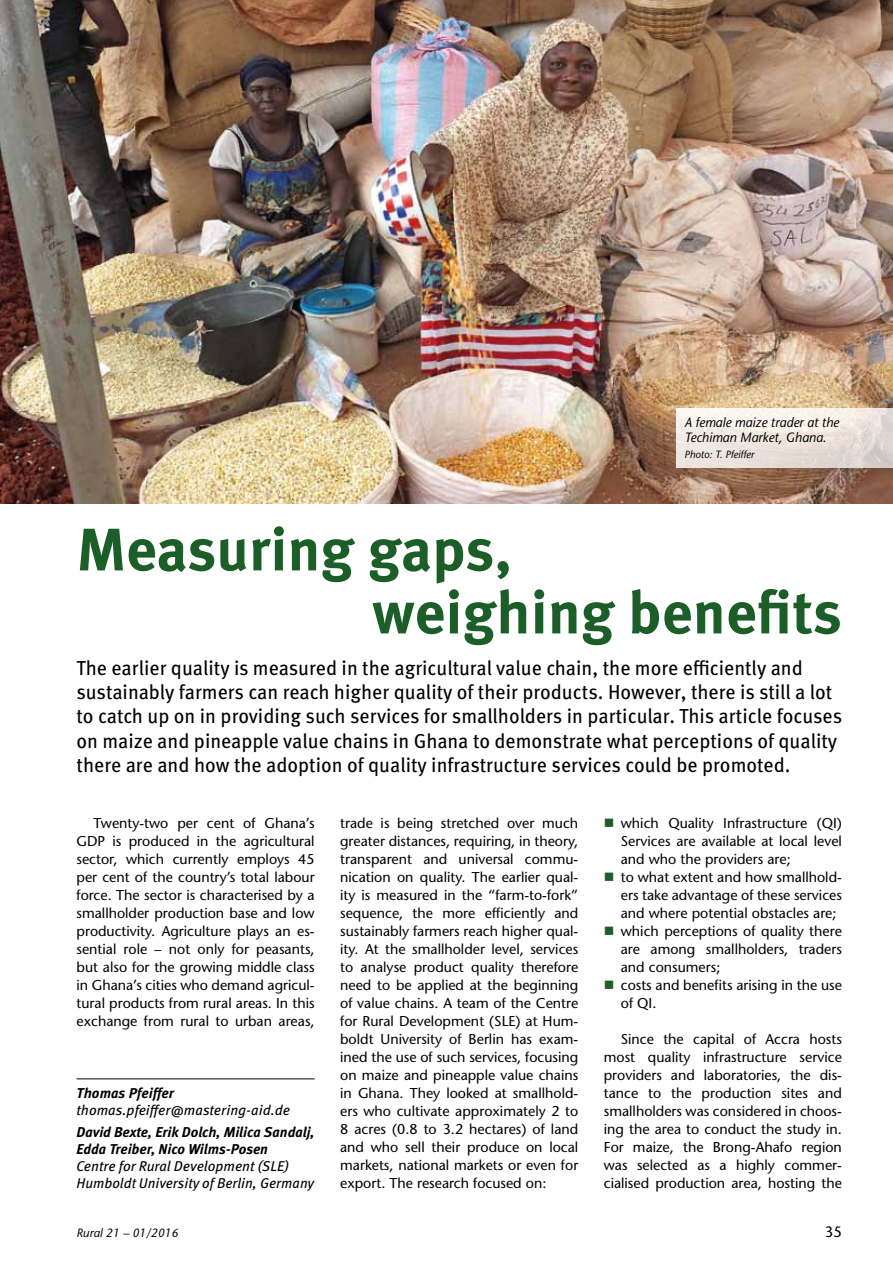
<style>
.page{position:relative;width:893px;height:1263px;background:#fff}
.page>*{position:absolute;margin:0;border:0;box-sizing:border-box;transform-origin:0 0}
.t1{font:700 60px/63px "Meta Pro";color:#1c5e28}
.t2{font:20.25px/24.3px "Meta Pro";color:#000}
.t3{font:500 15px "Stone Sans Std";color:#000}
.t4{font:500 14.25px/18px "Stone Sans Std";color:#000;text-align:justify}
.t5{font:italic 14.25px/17.1px "Meta Pro";color:#000}
.t6{font:italic 700 14.25px/17.1px "Meta Pro";color:#000}
.t7{font:italic 500 13.5px/15.8px "Stone Sans Std";color:#000;scale:.95 1}
.t8{font:italic 500 12px "Stone Sans Std";color:#000}
.t9{font:italic 500 10.5px "Stone Sans Std";color:#000}
</style>
<div class="page">
<img style="left:0;top:0;width:893px;height:504px">
<svg style="left:676px;top:408px;width:217px;height:60px;background:#ece5df"></svg>
<hr style="left:77px;top:1078px;width:238px;height:1px;background:#000">
<p class="t7" style="left:685px;top:414px;width:164px">A female maize trader at the<br>Techiman Market, Ghana.</p>
<p class="t9" style="left:685px;top:448px;width:71px">Photo: T. Pfeiffer</p>
<h1 class="t1" style="left:372px;top:520px;width:471px;text-indent:-296px">Measuring gaps,<br>weighing benefits</h1>
<p class="t2" style="left:77px;top:656px;width:767px">The earlier quality is measured in the agricultural value chain, the more efficiently and sustainably farmers can reach higher quality of their products. However, there is still a lot to catch up on in providing such services for smallholders in particular. This article focuses on maize and pineapple value chains in Ghana to demonstrate what perceptions of quality there are and how the adoption of quality infrastructure services could be promoted.</p>
<p class="t4" style="left:77px;top:814px;width:240px;text-indent:17px">Twenty-two per cent of Ghana’s GDP is produced in the agricultural sector, which currently employs 45 per cent of the country’s total labour force. The sector is characterised by a smallholder production base and low productivity. Agriculture plays an es&shy;sential role – not only for peasants, but also for the growing middle class in Ghana’s cities who demand agricul&shy;tural products from rural areas. In this exchange from rural to urban areas,</p>
<p class="t4" style="left:340px;top:814px;width:240px">trade is being stretched over much greater distances, requiring, in theory, transparent and universal commu&shy;nication on quality. The earlier qual&shy;ity is measured in the “farm-to-fork” sequence, the more efficiently and sustainably farmers reach higher qual&shy;ity. At the smallholder level, services to analyse product quality therefore need to be applied at the beginning of value chains. A team of the Centre for Rural Development (SLE) at Hum&shy;boldt University of Berlin has exam&shy;ined the use of such services, focusing on maize and pineapple value chains in Ghana. They looked at smallhold&shy;ers who cultivate approximately 2 to 8 acres (0.8 to 3.2 hectares) of land and who sell their produce on local markets, national markets or even for export. The research focused on:</p>
<p class="t4" style="left:621px;top:814px;width:223px;text-align:left">which Quality Infrastructure (QI)<br>Services are available at local level and who the providers are;<br>to what extent and how smallhold&shy;ers take advantage of these services and where potential obstacles are; which perceptions of quality there are among smallholders, traders and consumers;<br>costs and benefits arising in the use of QI.</p>
<p class="t4" style="left:604px;top:1030px;width:240px;text-indent:17px">Since the capital of Accra hosts most quality infrastructure service providers and laboratories, the dis&shy;tance to the production sites and smallholders was considered in choos&shy;ing the area to conduct the study in.<br>For maize, the Brong-Ahafo region was selected as a highly commer&shy;cialised production area, hosting the</p>
<p class="t6" style="left:77px;top:1085px;width:99px">Thomas Pfeiffer</p>
<p class="t5" style="left:77px;top:1102px;width:215px">thomas.pfeiffer@mastering-aid.de</p>
<p class="t6" style="left:77px;top:1124px;width:240px">David Bexte, Erik Dolch, Milica Sandalj,<br>Edda Treiber, Nico Wilms-Posen</p>
<p class="t5" style="left:77px;top:1158px;width:239px">Centre for Rural Development (SLE)<br>Humboldt University of Berlin, Germany</p>
<p class="t8" style="left:77px;top:1226px;width:103px">Rural 21 – 01/2016</p>
<p class="t3" style="left:825px;top:1223px;width:19px">35</p>
</div>
